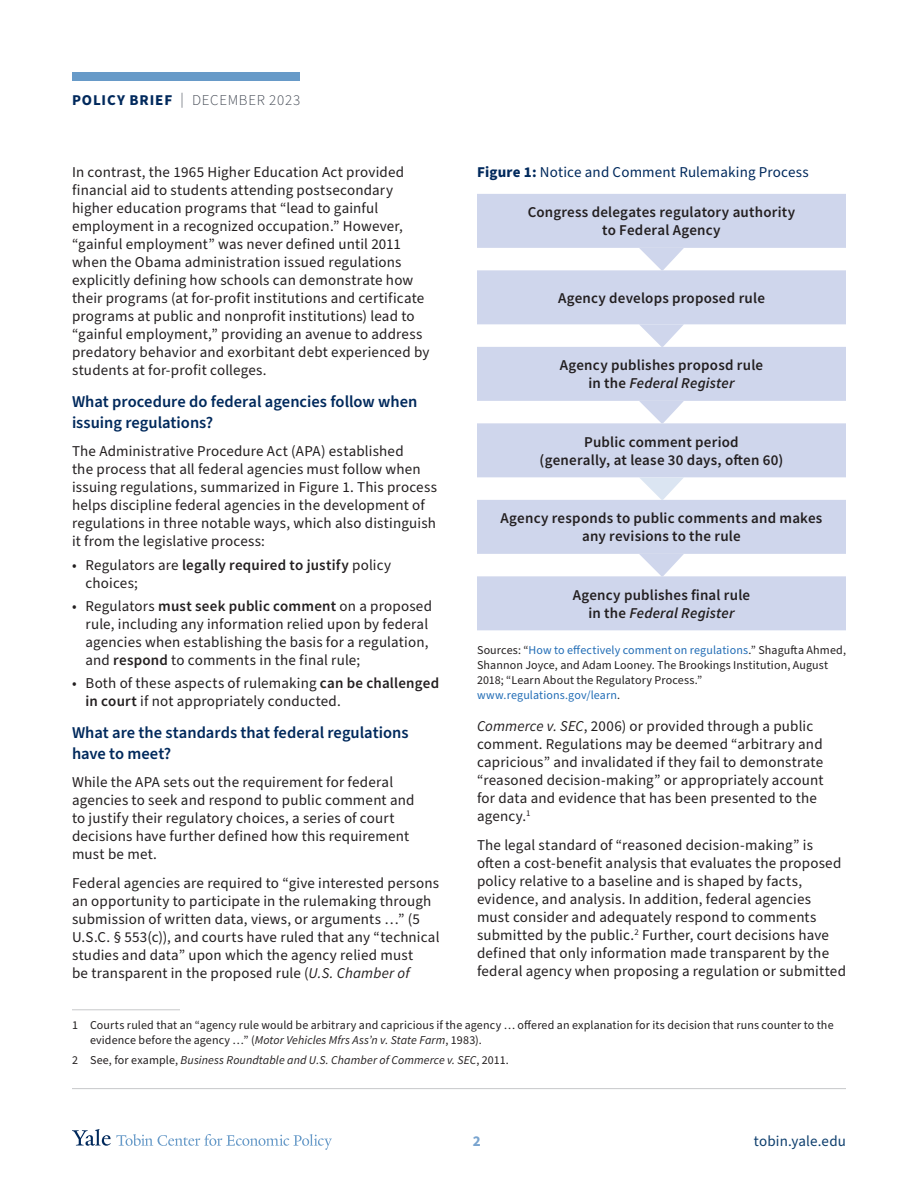
<style>
.page{position:relative;width:918px;height:1188px;background:#fff}
.page>*{position:absolute;margin:0;border:0;box-sizing:border-box;transform-origin:0 0}
.t1{font:600 16.5px/21px "Source Sans Pro";color:#00295c}
.t2{font:15px/18px "Source Sans Pro";letter-spacing:.01em;color:#231f20}
.t3{font:600 15px/18px "Source Sans Pro";letter-spacing:.015em;color:#231f20;text-align:center}
.t4{font:15px "Source Sans Pro";letter-spacing:.01em;color:#00295c}
.t5{font:300 15px "Source Sans Pro";letter-spacing:.045em;color:#3e444f}
.t6{font:15px "Source Sans Pro";letter-spacing:.01em;color:#0d3e6d}
.t7{font:700 15px "Source Sans Pro";color:#79a4cf}
.t8{font:12px/15px "Source Sans Pro";letter-spacing:.01em;color:#231f20}
.t9{font:italic 12px "Source Sans Pro";letter-spacing:.01em;color:#231f20}
.s1{font-weight:700;color:#00295c}
.s2{font-weight:700}
.s3{font-weight:600}
.s4{font-style:italic}
.s5{font-style:normal}
.s6{color:#226db6}
</style>
<div class="page">
<div style="left:72px;top:72px;width:228px;height:9px;background:#679ac8"></div>
<hr style="left:72px;top:1088px;width:774px;height:1px;background:#c7c8ca">
<svg style="left:72px;top:1129px;width:260px;height:21px"></svg>
<hr style="left:72px;top:1009px;width:108px;height:1px;background:#c7c8ca">
<svg style="left:477px;top:194px;width:369px;height:436px;fill:#cfd6ec"></svg>
<svg style="left:639px;top:248px;width:45px;height:22px"></svg>
<svg style="left:639px;top:324px;width:45px;height:23px"></svg>
<svg style="left:639px;top:401px;width:45px;height:22px"></svg>
<svg style="left:639px;top:477px;width:45px;height:23px"></svg>
<svg style="left:639px;top:554px;width:45px;height:22px"></svg>
<p class="t5" style="left:72px;top:90px;width:230px"><span class="s1">POLICY BRIEF</span> | DECEMBER 2023</p>
<p class="t4" style="left:477px;top:162px;width:333px"><span class="s2">Figure 1:</span> Notice and Comment Rulemaking Process</p>
<p class="t3" style="left:528px;top:203px;width:269px">Congress delegates regulatory authority to Federal Agency</p>
<p class="t2" style="left:72px;top:164px;width:359px">In contrast, the 1965 Higher Education Act provided financial aid to students attending postsecondary higher education programs that “lead to gainful employment in a recognized occupation.” However, “gainful employment” was never defined until 2011 when the Obama administration issued regulations explicitly defining how schools can demonstrate how their programs (at for-profit institutions and certificate programs at public and nonprofit institutions) lead to “gainful employment,” providing an avenue to address predatory behavior and exorbitant debt experienced by students at for-profit colleges.</p>
<p class="t1" style="left:72px;top:391px;width:347px">What procedure do federal agencies follow when issuing regulations?</p>
<p class="t2" style="left:72px;top:443px;width:367px">The Administrative Procedure Act (APA) established<br>the process that all federal agencies must follow when issuing regulations, summarized in Figure 1. This process helps discipline federal agencies in the development of regulations in three notable ways, which also distinguish it from the legislative process:</p>
<p class="t2" style="left:86px;top:556px;width:307px;text-indent:-14px">• Regulators are <span class="s3">legally required to justify</span> policy choices;</p>
<p class="t2" style="left:86px;top:597px;width:348px;text-indent:-14px">• Regulators <span class="s3">must seek public comment</span> on a proposed rule, including any information relied upon by federal agencies when establishing the basis for a regulation, and <span class="s3">respond</span> to comments in the final rule;</p>
<p class="t2" style="left:86px;top:675px;width:355px;text-indent:-14px">• Both of these aspects of rulemaking <span class="s3">can be challenged in court</span> if not appropriately conducted.</p>
<p class="t1" style="left:72px;top:722px;width:338px">What are the standards that federal regulations have to meet?</p>
<p class="t2" style="left:72px;top:774px;width:344px">While the APA sets out the requirement for federal agencies to seek and respond to public comment and to justify their regulatory choices, a series of court decisions have further defined how this requirement must be met.</p>
<p class="t2" style="left:72px;top:874px;width:369px">Federal agencies are required to “give interested persons an opportunity to participate in the rulemaking through submission of written data, views, or arguments …” (5<br>U.S.C. § 553(c)), and courts have ruled that any “technical studies and data” upon which the agency relied must<br>be transparent in the proposed rule (<span class="s4">U.S. Chamber of</span></p>
<p class="t8" style="left:90px;top:1018px;width:745px;text-indent:-18px">1 Courts ruled that an “agency rule would be arbitrary and capricious if the agency … offered an explanation for its decision that runs counter to the evidence before the agency …” (<span class="s4">Motor Vehicles Mfrs Ass’n v. State Farm</span>, 1983).</p>
<p class="t9" style="left:72px;top:1052px;width:438px"><span class="s5">2 See, for example,</span> Business Roundtable and U.S. Chamber of Commerce v. SEC<span class="s5">, 2011.</span></p>
<p class="t3" style="left:558px;top:289px;width:208px">Agency develops proposed rule</p>
<p class="t3" style="left:560px;top:356px;width:205px">Agency publishes proposd rule in the <span class="s4">Federal Register</span></p>
<p class="t3" style="left:540px;top:433px;width:245px">Public comment period<br>(generally, at lease 30 days, often 60)</p>
<p class="t3" style="left:501px;top:509px;width:323px">Agency responds to public comments and makes any revisions to the rule</p>
<p class="t3" style="left:573px;top:586px;width:179px">Agency publishes final rule in the <span class="s4">Federal Register</span></p>
<p class="t8" style="left:477px;top:643px;width:371px">Sources: “<span class="s6">How to effectively comment on regulations</span>.” Shagufta Ahmed, Shannon Joyce, and Adam Looney. The Brookings Institution, August 2018; “Learn About the Regulatory Process.” <span class="s6">www.regulations.gov/learn</span>.</p>
<p class="t2" style="left:477px;top:718px;width:348px"><span class="s4">Commerce v. SEC</span>, 2006) or provided through a public comment. Regulations may be deemed “arbitrary and capricious” and invalidated if they fail to demonstrate “reasoned decision-making” or appropriately account for data and evidence that has been presented to the agency.<sup>1</sup></p>
<p class="t2" style="left:477px;top:836px;width:371px">The legal standard of “reasoned decision-making” is often a cost-benefit analysis that evaluates the proposed policy relative to a baseline and is shaped by facts, evidence, and analysis. In addition, federal agencies must consider and adequately respond to comments submitted by the public.<sup>2</sup> Further, court decisions have defined that only information made transparent by the federal agency when proposing a regulation or submitted</p>
<p class="t7" style="left:473px;top:1130px;width:9px">2</p>
<p class="t6" style="left:754px;top:1131px;width:94px">tobin.yale.edu</p>
</div>
